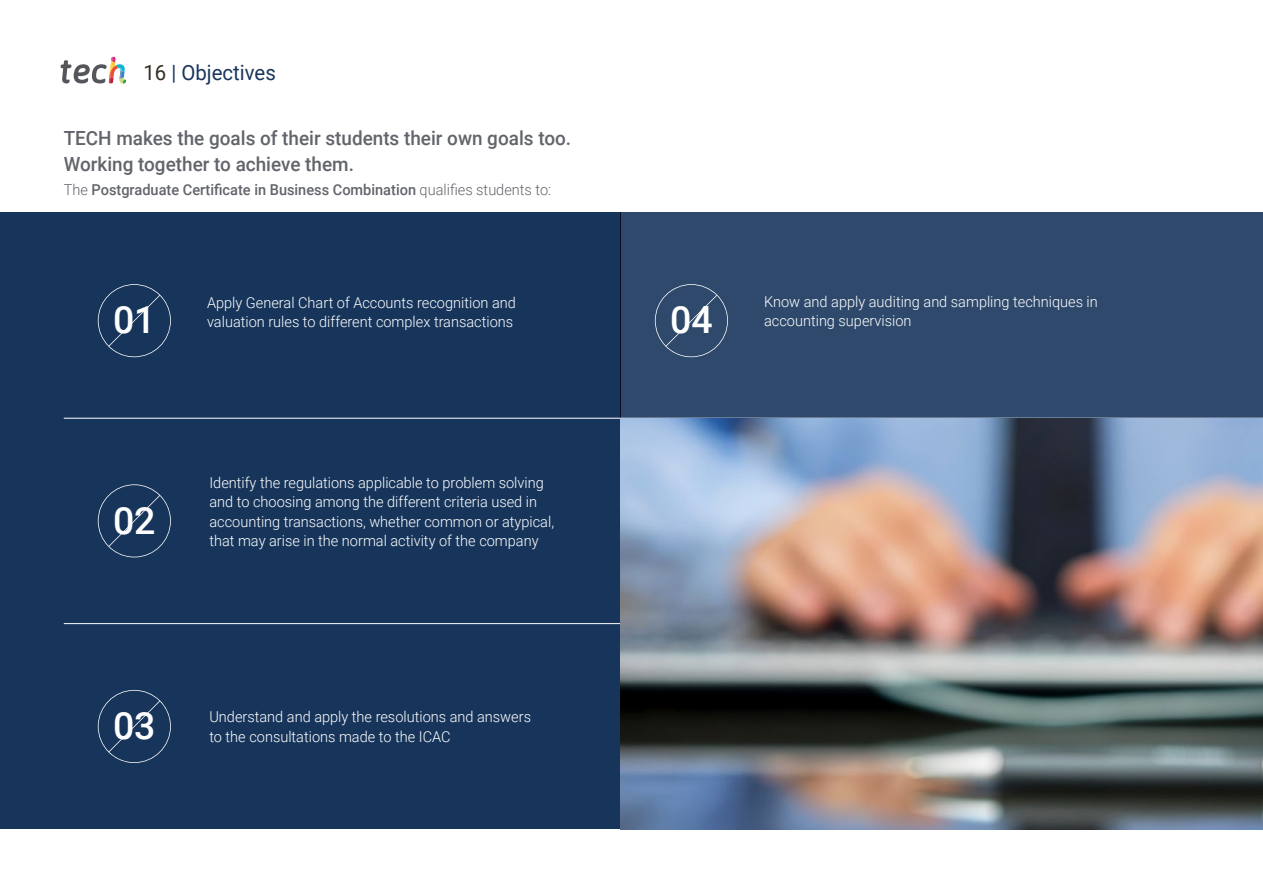
<style>
.page{position:relative;width:1263px;height:893px;background:#fff}
.page>*{position:absolute;margin:0;border:0;box-sizing:border-box;transform-origin:0 0}
.t1{font:500 37.5px "Roboto";color:#fff}
.t2{font:21px "Roboto";color:#1a355c}
.t3{font:500 19.5px/25.5px "Roboto";color:#61646a}
.t4{font:300 15px/19.5px "Roboto";color:#fff}
.t5{font:500 15px "Roboto";color:#61646a}
.s1{color:#312e20}
.s2{font-weight:300}
</style>
<div class="page">
<svg style="left:61px;top:57px;width:65px;height:27px"></svg>
<div style="left:0;top:213px;width:621px;height:616px;background:#17355b"></div>
<div style="left:621px;top:213px;width:642px;height:616px;background:#2e496b"></div>
<svg style="left:98px;top:284px;width:73px;height:73px"></svg>
<svg style="left:655px;top:284px;width:73px;height:73px"></svg>
<svg style="left:98px;top:690px;width:73px;height:73px"></svg>
<svg style="left:98px;top:484px;width:73px;height:73px"></svg>
<hr style="left:64px;top:418px;width:1199px;height:1px;background:#fff">
<hr style="left:64px;top:623px;width:1199px;height:1px;background:#fff">
<img style="left:621px;top:418px;width:642px;height:411px">
<h2 class="t2" style="left:144px;top:57px;width:134px"><span class="s1">16</span> | Objectives</h2>
<h3 class="t3" style="left:64px;top:125px;width:509px">TECH makes the goals of their students their own goals too.<br>Working together to achieve them.</h3>
<p class="t5" style="left:64px;top:179px;width:489px"><span class="s2">The</span> Postgraduate Certificate in Business Combination <span class="s2">qualifies students to:</span></p>
<p class="t4" style="left:207px;top:292px;width:310px">Apply General Chart of Accounts recognition and valuation rules to different complex transactions</p>
<p class="t4" style="left:764px;top:291px;width:335px">Know and apply auditing and sampling techniques in accounting supervision</p>
<h1 class="t1" style="left:113px;top:294px;width:44px">01</h1>
<h1 class="t1" style="left:670px;top:294px;width:44px">04</h1>
<h1 class="t1" style="left:113px;top:494px;width:44px">02</h1>
<p class="t4" style="left:209px;top:472px;width:346px">Identify the regulations applicable to problem solving and to choosing among the different criteria used in accounting transactions, whether common or atypical, that may arise in the normal activity of the company</p>
<h1 class="t1" style="left:113px;top:699px;width:44px">03</h1>
<p class="t4" style="left:209px;top:707px;width:323px">Understand and apply the resolutions and answers to the consultations made to the ICAC</p>
</div>
